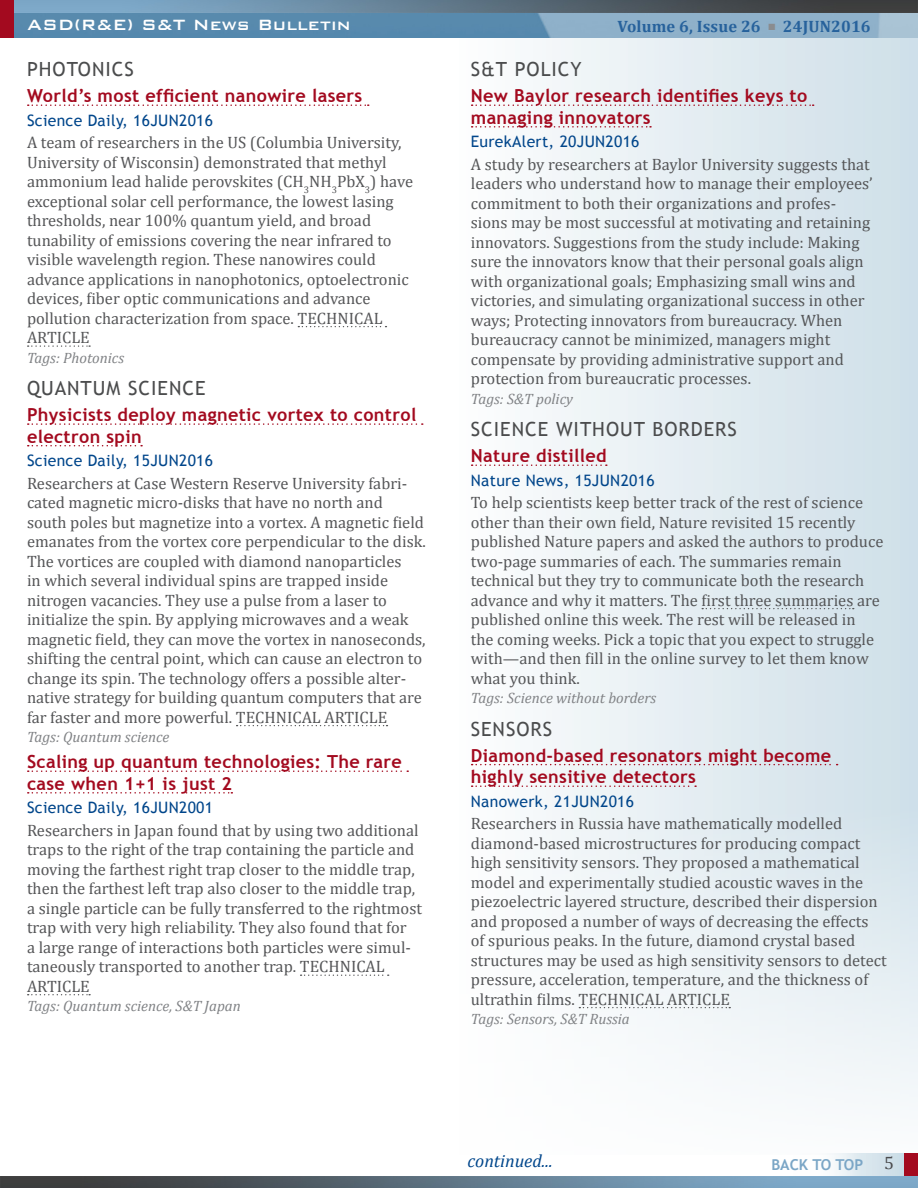
<style>
.page{position:relative;width:918px;height:1188px;background:#fff}
.page>*{position:absolute;margin:0;border:0;box-sizing:border-box;transform-origin:0 0}
.t1{font:500 19.95px "Bank Gothic";color:#fff}
.category_name{font:19.5px "Trebuchet MS";letter-spacing:.05em;color:#4b4c4d}
.article_title{font:700 18px/21.6px "Trebuchet MS";letter-spacing:.02em;color:#a30a1f}
.t2{font:italic 18px "Cambria";color:#01468b}
.t3{font:18px "Cambria";color:#4b4c4d}
.article_abstract{font:16.5px/19.5px "Cambria";color:#555658}
.t4{font:700 16.5px "Cambria";letter-spacing:.01em;color:#27629c}
.article_source{font:15.75px "Trebuchet MS";letter-spacing:.02em;color:#01468b}
.article_tags{font:italic 15px "Cambria";color:#808285}
.t5{font:700 15px "Trebuchet MS";color:#7ba6c6}
.s1{color:#8a8c8f}
</style>
<div class="page">
<svg style="left:446px;top:37px;width:472px;height:1117px"></svg>
<img style="left:14px;top:13px;width:904px;height:24px">
<img style="left:14px;top:0;width:904px;height:13px">
<div style="left:791px;top:1154px;width:113px;height:24px;background:linear-gradient(to right,#fff,#c8dbe5)"></div>
<img style="left:0;top:1176px;width:918px;height:12px">
<div style="left:904px;top:1154px;width:14px;height:22px;background:#a30a1f"></div>
<div style="left:0;top:0;width:14px;height:37px;background:#a30a1f"></div>
<svg style="left:28px;top:104px;width:341px;height:2px"></svg>
<svg style="left:298px;top:326px;width:88px;height:1px"></svg>
<svg style="left:28px;top:345px;width:62px;height:2px"></svg>
<svg style="left:28px;top:423px;width:395px;height:2px"></svg>
<svg style="left:28px;top:445px;width:114px;height:1px"></svg>
<svg style="left:237px;top:725px;width:151px;height:1px"></svg>
<svg style="left:28px;top:770px;width:380px;height:2px"></svg>
<svg style="left:28px;top:792px;width:204px;height:2px"></svg>
<svg style="left:301px;top:975px;width:88px;height:1px"></svg>
<svg style="left:28px;top:994px;width:62px;height:1px"></svg>
<svg style="left:472px;top:104px;width:342px;height:2px"></svg>
<svg style="left:472px;top:126px;width:179px;height:2px"></svg>
<svg style="left:472px;top:464px;width:135px;height:2px"></svg>
<svg style="left:702px;top:608px;width:152px;height:1px"></svg>
<svg style="left:472px;top:764px;width:366px;height:1px"></svg>
<svg style="left:472px;top:785px;width:224px;height:2px"></svg>
<svg style="left:579px;top:1007px;width:151px;height:1px"></svg>
<p class="t1" style="left:27px;top:9px;width:325px">ASD(R&amp;E) S&amp;T News Bulletin</p>
<p class="category_name" style="left:27px;top:58px;width:108px">PHOTONICS</p>
<p class="article_title" style="left:27px;top:85px;width:337px">World’s most efficient nanowire lasers</p>
<p class="article_source" style="left:27px;top:111px;width:188px">Science Daily, 16JUN2016</p>
<p class="article_abstract" style="left:27px;top:133px;width:388px">A team of researchers in the US (Columbia University, University of Wisconsin) demonstrated that methyl ammonium lead halide perovskites (CH<sub>3</sub>NH<sub>3</sub>PbX<sub>3</sub>) have exceptional solar cell performance, the lowest lasing thresholds, near 100% quantum yield, and broad tunability of emissions covering the near infrared to visible wavelength region. These nanowires could advance applications in nanophotonics, optoelectronic devices, fiber optic communications and advance pollution characterization from space. TECHNICAL ARTICLE</p>
<p class="article_tags" style="left:27px;top:347px;width:99px">Tags: Photonics</p>
<p class="category_name" style="left:27px;top:377px;width:180px">QUANTUM SCIENCE</p>
<p class="article_title" style="left:27px;top:404px;width:391px">Physicists deploy magnetic vortex to control electron spin</p>
<p class="article_source" style="left:27px;top:451px;width:188px">Science Daily, 15JUN2016</p>
<p class="article_abstract" style="left:27px;top:473px;width:400px">Researchers at Case Western Reserve University fabri&shy;cated magnetic micro-disks that have no north and south poles but magnetize into a vortex. A magnetic field emanates from the vortex core perpendicular to the disk.<br>The vortices are coupled with diamond nanoparticles<br>in which several individual spins are trapped inside nitrogen vacancies. They use a pulse from a laser to initialize the spin. By applying microwaves and a weak magnetic field, they can move the vortex in nanoseconds, shifting the central point, which can cause an electron to change its spin. The technology offers a possible alter&shy;native strategy for building quantum computers that are far faster and more powerful. TECHNICAL ARTICLE</p>
<p class="article_tags" style="left:27px;top:726px;width:144px">Tags: Quantum science</p>
<p class="article_title" style="left:27px;top:751px;width:376px">Scaling up quantum technologies: The rare case when 1+1 is just 2</p>
<p class="article_source" style="left:27px;top:798px;width:188px">Science Daily, 16JUN2001</p>
<p class="article_abstract" style="left:27px;top:820px;width:397px">Researchers in Japan found that by using two additional traps to the right of the trap containing the particle and moving the farthest right trap closer to the middle trap, then the farthest left trap also closer to the middle trap, a single particle can be fully transferred to the rightmost trap with very high reliability. They also found that for<br>a large range of interactions both particles were simul&shy;taneously transported to another trap. TECHNICAL ARTICLE</p>
<p class="article_tags" style="left:27px;top:996px;width:215px">Tags: Quantum science, S&amp;T Japan</p>
<p class="t4" style="left:618px;top:14px;width:255px">Volume 6, Issue 26 <span class="s1">■</span> 24JUN2016</p>
<p class="category_name" style="left:471px;top:58px;width:112px">S&amp;T POLICY</p>
<p class="article_title" style="left:471px;top:85px;width:338px">New Baylor research identifies keys to managing innovators</p>
<p class="article_source" style="left:471px;top:132px;width:170px">EurekAlert, 20JUN2016</p>
<p class="article_abstract" style="left:471px;top:154px;width:403px">A study by researchers at Baylor University suggests that leaders who understand how to manage their employees’ commitment to both their organizations and profes&shy;sions may be most successful at motivating and retaining innovators. Suggestions from the study include: Making sure the innovators know that their personal goals align with organizational goals; Emphasizing small wins and victories, and simulating organizational success in other ways; Protecting innovators from bureaucracy. When bureaucracy cannot be minimized, managers might compensate by providing administrative support and protection from bureaucratic processes.</p>
<p class="article_tags" style="left:471px;top:388px;width:104px">Tags: S&amp;T policy</p>
<p class="category_name" style="left:471px;top:418px;width:268px">SCIENCE WITHOUT BORDERS</p>
<p class="article_title" style="left:471px;top:445px;width:137px">Nature distilled</p>
<p class="article_source" style="left:471px;top:471px;width:185px">Nature News, 15JUN2016</p>
<p class="article_abstract" style="left:471px;top:493px;width:414px">To help scientists keep better track of the rest of science other than their own field, Nature revisited 15 recently published Nature papers and asked the authors to produce two-page summaries of each. The summaries remain technical but they try to communicate both the research advance and why it matters. The first three summaries are published online this week. The rest will be released in<br>the coming weeks. Pick a topic that you expect to struggle with—and then fill in the online survey to let them know what you think.</p>
<p class="article_tags" style="left:471px;top:687px;width:187px">Tags: Science without borders</p>
<p class="category_name" style="left:471px;top:717px;width:83px">SENSORS</p>
<p class="article_title" style="left:471px;top:744px;width:362px">Diamond-based resonators might become highly sensitive detectors</p>
<p class="article_source" style="left:471px;top:792px;width:165px">Nanowerk, 21JUN2016</p>
<p class="article_abstract" style="left:471px;top:814px;width:417px">Researchers in Russia have mathematically modelled diamond-based microstructures for producing compact high sensitivity sensors. They proposed a mathematical model and experimentally studied acoustic waves in the piezoelectric layered structure, described their dispersion and proposed a number of ways of decreasing the effects<br>of spurious peaks. In the future, diamond crystal based structures may be used as high sensitivity sensors to detect pressure, acceleration, temperature, and the thickness of ultrathin films. TECHNICAL ARTICLE</p>
<p class="article_tags" style="left:471px;top:1008px;width:160px">Tags: Sensors, S&amp;T Russia</p>
<p class="t2" style="left:468px;top:1149px;width:87px">continued...</p>
<p class="t5" style="left:771px;top:1155px;width:93px">BACK TO TOP</p>
<p class="t3" style="left:884px;top:1152px;width:11px">5</p>
</div>
